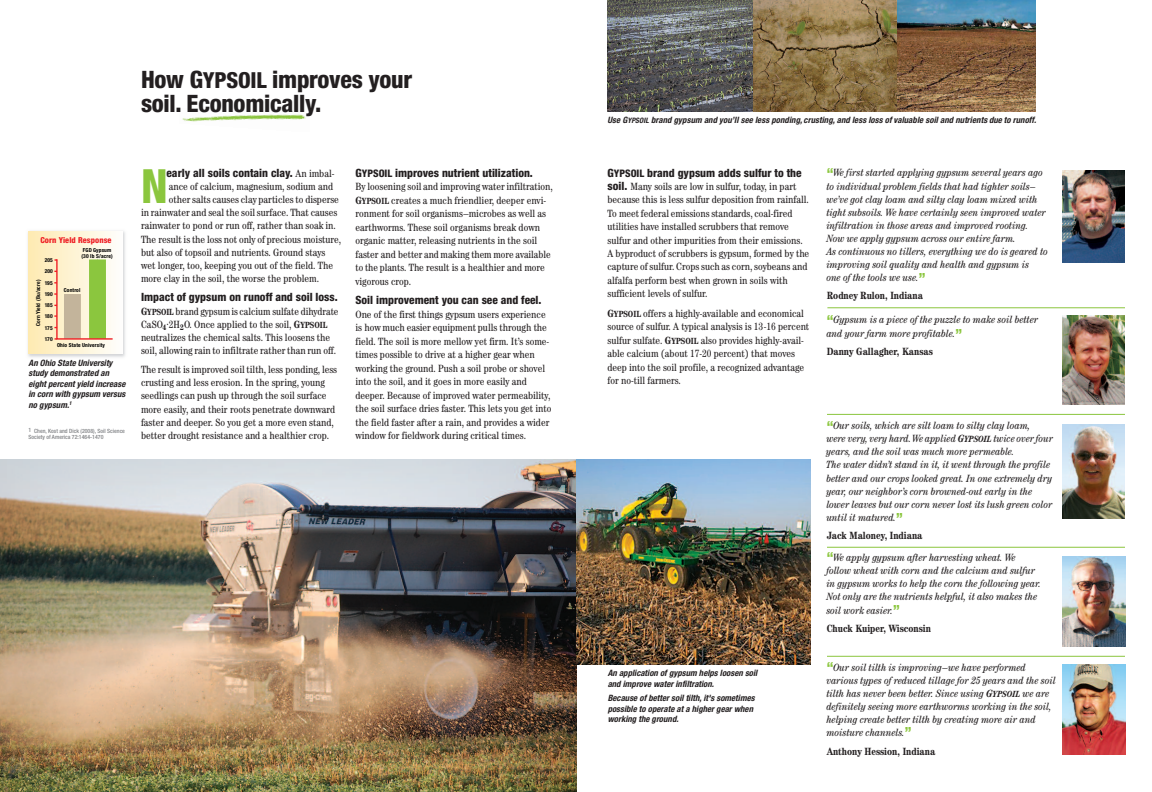
<style>
.page{position:relative;width:1152px;height:792px;background:#fff}
.page>*{position:absolute;margin:0;border:0;box-sizing:border-box;transform-origin:0 0}
.t1{font:800 condensed 47.3px "Helvetica Neue";color:#8bc63e;scale:.95 1}
.t2{font:800 condensed 24px/24px "Helvetica Neue";letter-spacing:-.01em;color:#231f20}
.t3{font:800 condensed 11.4px "Helvetica Neue";color:#231f20}
.t4{font:condensed 10.5px/13.5px "Century";color:#231f20}
.t5{font:italic condensed 10.5px/13.1px "Century";color:#231f20}
.t6{font:700 condensed 10.5px "Century";color:#231f20}
.t7{font:italic 700 condensed 8.8px/10.5px "Helvetica Neue";letter-spacing:.005em;color:#231f20}
.t8{font:800 condensed 8.2px "Helvetica Neue";letter-spacing:.01em;color:#ee1d23}
.t9{font:500 condensed 5.8px/6.5px "Helvetica Neue";letter-spacing:.005em;color:#808285}
.t10{font:700 condensed 5.5px/11.3px "Helvetica Neue";letter-spacing:.025em;color:#000;text-align:justify}
.s1{font-size:22.1px}
.s2{font-family:"Century";font-weight:400;font-size:10.5px}
.s3{font-weight:700}
.s4{font-weight:700;font-size:8.9px}
.s5{font-size:10.4px}
.s6{font-size:7.4px}
.s7{font-family:"Helvetica Neue";font-weight:800;font-size:11.4px}
.s8{font-family:"Helvetica Neue";font-weight:800;font-style:normal;font-size:14px;color:#8bc63e}
.s9{font-weight:700;font-size:9px}
.s10{font-weight:700;font-style:normal}
</style>
<div class="page">
<img style="left:608px;top:0;width:428px;height:112px">
<img style="left:0;top:459px;width:576px;height:333px">
<img style="left:576px;top:459px;width:234px;height:206px">
<img style="left:1062px;top:316px;width:63px;height:89px">
<img style="left:1062px;top:556px;width:63px;height:90px">
<img style="left:1062px;top:665px;width:63px;height:89px">
<hr style="left:827px;top:308px;width:298px;height:1px;background:#8bc63e">
<hr style="left:827px;top:414px;width:298px;height:1px;background:#8bc63e">
<hr style="left:827px;top:547px;width:298px;height:1px;background:#8bc63e">
<img style="left:1062px;top:171px;width:63px;height:91px">
<img style="left:28px;top:231px;width:97px;height:126px">
<div style="left:28px;top:232px;width:94px;height:122px;background:linear-gradient(to right,#feeab1,#fefefa)"></div>
<svg style="left:54px;top:258px;width:60px;height:82px;background:#d5d59f"></svg>
<img style="left:182px;top:114px;width:124px;height:8px">
<img style="left:1062px;top:424px;width:63px;height:94px">
<hr style="left:827px;top:656px;width:298px;height:1px;background:#8bc63e">
<h2 class="t2" style="left:141px;top:69px;width:273px">How G<span class="s1">YPSOIL</span> improves your soil. Economically.</h2>
<p class="t8" style="left:40px;top:237px;width:73px">Corn Yield Response</p>
<p class="t10" style="left:82px;top:247px;width:33px;line-height:5.9px">FGD Gypsum (30 lb S/acre)</p>
<p class="t10" style="left:45px;top:255px;width:9px">205<br>200<br>195<br>190<br>185<br>180<br>175<br>170</p>
<p class="t10" style="left:33px;top:326px;width:48px;rotate:-90deg">Corn Yield (Bu/acre)</p>
<p class="t10" style="left:64px;top:285px;width:18px">Control</p>
<p class="t10" style="left:57px;top:340px;width:49px">Ohio State University</p>
<p class="t7" style="left:29px;top:358px;width:98px">An Ohio State University study demonstrated an eight percent yield increase in corn with gypsum versus no gypsum.<sup>1</sup></p>
<p class="t9" style="left:29px;top:428px;width:98px">1 Chen, Kost and Dick (2008), Soil Science<br>Society of America 72:1464-1470</p>
<h1 class="t1" style="left:141px;top:169px;width:30px">N</h1>
<p class="t3" style="left:167px;top:168px;width:169px">early all soils contain clay. <span class="s2">An imbal-</span></p>
<p class="t4" style="left:169px;top:180px;width:166px">ance of calcium, magnesium, sodium and</p>
<p class="t4" style="left:169px;top:194px;width:172px">other salts causes clay particles to disperse</p>
<p class="t4" style="left:141px;top:207px;width:198px">in rainwater and seal the soil surface. That causes</p>
<p class="t4" style="left:141px;top:220px;width:196px">rainwater to pond or run off, rather than soak in.</p>
<p class="t4" style="left:141px;top:233px;width:202px">The result is the loss not only of precious moisture,</p>
<p class="t4" style="left:141px;top:246px;width:186px">but also of topsoil and nutrients. Ground stays</p>
<p class="t4" style="left:141px;top:260px;width:194px">wet longer, too, keeping you out of the field. The</p>
<p class="t4" style="left:141px;top:273px;width:180px">more clay in the soil, the worse the problem.</p>
<p class="t3" style="left:141px;top:293px;width:198px">Impact of gypsum on runoff and soil loss.</p>
<p class="t4" style="left:141px;top:305px;width:199px;line-height:13.2px"><span class="s3">G</span><span class="s4">YPSOIL</span> brand gypsumis calcium sulfate dihydrate CaSO<sub>4</sub>.2H<sub>2</sub>O. Once applied to the soil, <span class="s3">G</span><span class="s4">YPSOIL </span>neutralizes the chemical salts. This loosens the soil, allowing rain to infiltrate rather than run off.</p>
<p class="t4" style="left:141px;top:364px;width:198px;line-height:13.2px">The result is improved soil tilth, less ponding, less crusting and less erosion. In the spring, young seedlings can push up through the soil surface more easily, and their roots penetrate downward faster and deeper. So you get a more even stand, better drought resistance and a healthier crop.</p>
<p class="t3" style="left:355px;top:168px;width:179px">G<span class="s5">YPSOIL</span> improves nutrient utilization.</p>
<p class="t4" style="left:355px;top:181px;width:199px">By loosening soil and improving water infiltration, <span class="s3">G</span><span class="s4">YPSOIL</span> creates a much friendlier, deeper envi&shy;ronment for soil organisms–microbes as well as earthworms. These soil organisms break down organic matter, releasing nutrients in the soil faster and better and making them more available to the plants. The result is a healthier and more vigorous crop.</p>
<p class="t3" style="left:355px;top:296px;width:188px">Soil improvement you can see and feel.</p>
<p class="t4" style="left:355px;top:308px;width:197px">One of the first things gypsum users experience is how much easier equipment pulls through the field. The soil is more mellow yet firm. It’s some&shy;times possible to drive at a higher gear when working the ground. Push a soil probe or shovel into the soil, and it goes in more easily and deeper. Because of improved water permeability, the soil surface dries faster. This lets you get into the field faster after a rain, and provides a wider window for fieldwork during critical times.</p>
<p class="t7" style="left:608px;top:116px;width:430px">Use G<span class="s6">YPSOIL</span> brand gypsum and you’ll see less ponding, crusting, and less loss of valuable soil and nutrients due to runoff.</p>
<p class="t3" style="left:608px;top:168px;width:196px">G<span class="s5">YPSOIL</span> brand gypsum adds sulfur to the</p>
<p class="t4" style="left:607px;top:181px;width:203px"><span class="s7">soil.</span> Many soils are low in sulfur, today, in part because this is less sulfur deposition from rainfall.<br>To meet federal emissions standards, coal-fired utilities have installed scrubbers that remove sulfur and other impurities from their emissions.<br>A byproduct of scrubbers is gypsum, formed by the capture of sulfur. Crops such as corn, soybeans and alfalfa perform best when grown in soils with sufficient levels of sulfur.</p>
<p class="t4" style="left:607px;top:307px;width:203px"><span class="s3">G</span><span class="s4">YPSOIL</span> offers a highly-available and economical source of sulfur. A typical analysis is 13-16 percent sulfur sulfate. <span class="s3">G</span><span class="s4">YPSOIL</span> also provides highly-avail&shy;able calcium (about 17-20 percent) that moves deep into the soil profile, a recognized advantage for no-till farmers.</p>
<p class="t7" style="left:608px;top:669px;width:151px">An application of gypsum helps loosen soil and improve water infiltration.</p>
<p class="t7" style="left:608px;top:694px;width:148px">Because of better soil tilth, it's sometimes possible to operate at a higher gear when working the ground.</p>
<p class="t5" style="left:827px;top:167px;width:223px"><span class="s8">“</span>We first started applying gypsum several years ago to individual problem fields that had tighter soils– we’ve got clay loam and silty clay loam mixed with tight subsoils. We have certainly seen improved water infiltration in those areas and improved rooting.<br>Now we apply gypsum across our entire farm.<br>As continuous no tillers, everything we do is geared to improving soil quality and health and gypsum is<br>one of the tools we use.<span class="s8">”</span></p>
<p class="t6" style="left:827px;top:292px;width:98px">Rodney Rulon, Indiana</p>
<p class="t5" style="left:827px;top:314px;width:213px"><span class="s8">“</span>Gypsum is a piece of the puzzle to make soil better and your farm more profitable.<span class="s8">”</span></p>
<p class="t6" style="left:827px;top:347px;width:108px">Danny Gallagher, Kansas</p>
<p class="t5" style="left:827px;top:420px;width:228px"><span class="s8">“</span>Our soils, which are silt loam to silty clay loam,<br>were very, very hard.We applied <span class="s3">G</span><span class="s9">YPSOIL</span> twice over four years, and the soil was much more permeable.<br>The water didn’t stand in it, it went through the profile better and our crops looked great. In one extremely dry year, our neighbor’s corn browned-out early in the lower leaves but our corn never lost its lush green color until it matured.<span class="s8">”</span></p>
<p class="t5" style="left:827px;top:525px;width:191px;line-height:22.2px"><span class="s10">Jack Maloney, Indiana<br></span><span class="s8">“</span>We apply gypsum after harvesting wheat. We</p>
<p class="t5" style="left:827px;top:565px;width:216px">follow wheat with corn and the calcium and sulfur in gypsum works to help the corn the following year.<br>Not only are the nutrients helpful, it also makes the soil work easier.<span class="s8">”</span></p>
<p class="t6" style="left:827px;top:624px;width:106px">Chuck Kuiper, Wisconsin</p>
<p class="t5" style="left:827px;top:662px;width:231px"><span class="s8">“</span>Our soil tilth is improving–we have performed various types of reduced tillage for 25 years and the soil tilth has never been better. Since using <span class="s3">G</span><span class="s4">YPSOIL</span> we are definitely seeing more earthworms working in the soil, helping create better tilth by creating more air and moisture channels.<span class="s8">”</span></p>
<p class="t6" style="left:827px;top:747px;width:110px">Anthony Hession, Indiana</p>
</div>
